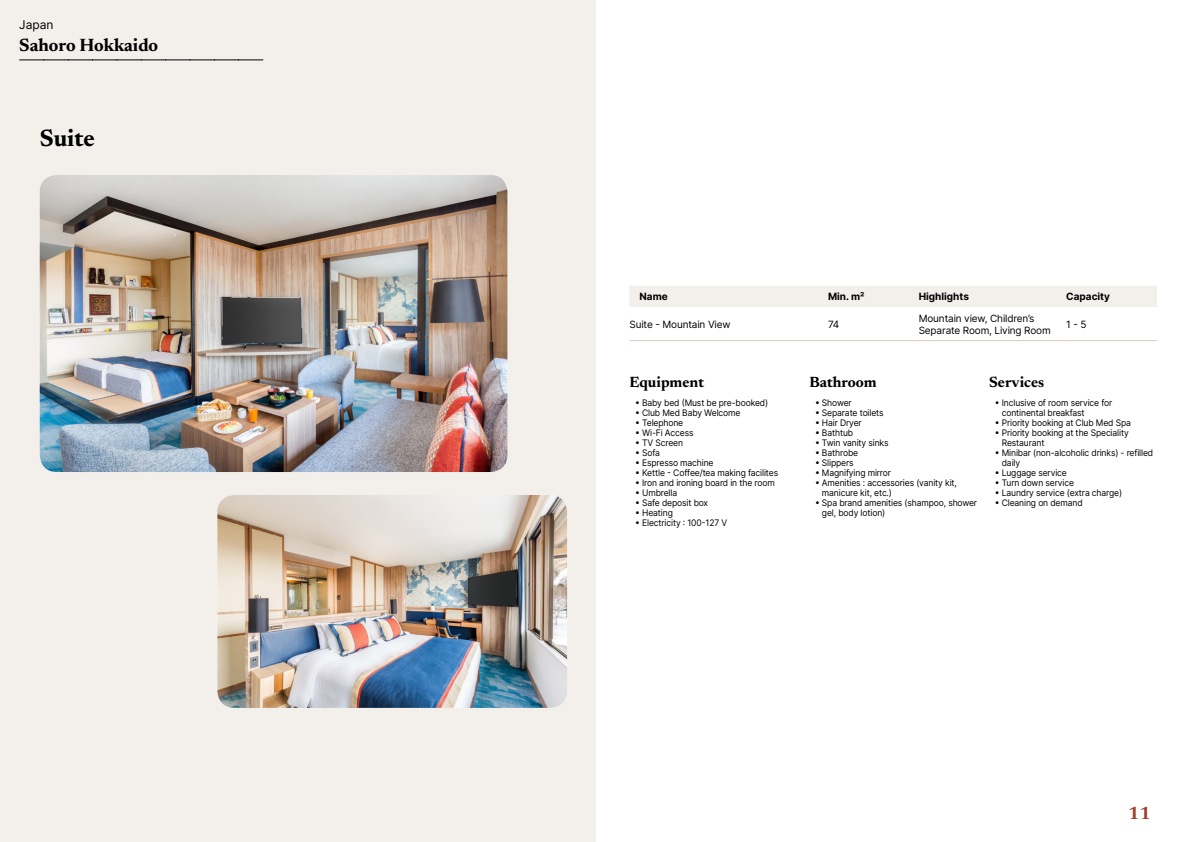
<style>
.page{position:relative;width:1191px;height:842px;background:#fff}
.page>*{position:absolute;margin:0;border:0;box-sizing:border-box;transform-origin:0 0}
.t1{font:700 24px "Newsreader 24 pt";color:#000}
.t2{font:700 18px "Newsreader 24 pt";color:#000}
.t3{font:700 18px "Newsreader 24 pt";color:#9d432c}
.t4{font:700 15px "Newsreader 24 pt";color:#000}
.t5{font:12px "Inter";color:#000}
.t6{font:10px/12px "Inter";letter-spacing:-.015em;color:#000}
.t7{font:700 10px "Inter";color:#000}
.t8{font:9px/10px "Inter";letter-spacing:-.015em;color:#000;scale:.95 1}
</style>
<div class="page">
<div style="left:0;top:0;width:595px;height:842px;background:#f3f0ec"></div>
<img style="left:40px;top:175px;width:467px;height:297px">
<img style="left:217px;top:495px;width:350px;height:213px">
<svg style="left:20px;top:60px;width:243px;height:1px"></svg>
<div style="left:630px;top:286px;width:527px;height:21px;background:#f3f0ec"></div>
<hr style="left:629px;top:340px;width:199px;height:1px;background:#d7cdc1">
<hr style="left:828px;top:340px;width:90px;height:1px;background:#d7cdc1">
<hr style="left:918px;top:340px;width:148px;height:1px;background:#d7cdc1">
<hr style="left:1066px;top:340px;width:91px;height:1px;background:#d7cdc1">
<h3 class="t5" style="left:19px;top:15px;width:36px">Japan</h3>
<h2 class="t2" style="left:19px;top:32px;width:140px">Sahoro Hokkaido</h2>
<h1 class="t1" style="left:40px;top:121px;width:57px">Suite</h1>
<p class="t7" style="left:639px;top:289px;width:30px">Name</p>
<p class="t7" style="left:828px;top:289px;width:38px">Min. m²</p>
<p class="t7" style="left:918px;top:289px;width:52px">Highlights</p>
<p class="t7" style="left:1066px;top:289px;width:45px">Capacity</p>
<p class="t6" style="left:629px;top:318px;width:103px">Suite - Mountain View</p>
<p class="t6" style="left:828px;top:318px;width:13px">74</p>
<p class="t6" style="left:918px;top:312px;width:133px">Mountain view, Children’s<br>Separate Room, Living Room</p>
<p class="t6" style="left:1066px;top:318px;width:22px">1 - 5</p>
<h3 class="t4" style="left:629px;top:372px;width:76px">Equipment</h3>
<p class="t8" style="left:635px;top:397px;width:141px">• Baby bed (Must be pre-booked)</p>
<p class="t8" style="left:635px;top:407px;width:112px">• Club Med Baby Welcome</p>
<p class="t8" style="left:635px;top:417px;width:52px">• Telephone</p>
<p class="t8" style="left:635px;top:427px;width:63px">• Wi-Fi Access</p>
<p class="t8" style="left:635px;top:437px;width:52px">• TV Screen</p>
<p class="t8" style="left:635px;top:447px;width:28px">• Sofa</p>
<p class="t8" style="left:635px;top:457px;width:84px">• Espresso machine</p>
<p class="t8" style="left:635px;top:467px;width:152px">• Kettle - Coffee/tea making facilites</p>
<p class="t8" style="left:635px;top:477px;width:148px">• Iron and ironing board in the room</p>
<p class="t8" style="left:635px;top:487px;width:46px">• Umbrella</p>
<p class="t8" style="left:635px;top:497px;width:78px">• Safe deposit box</p>
<p class="t8" style="left:635px;top:507px;width:41px">• Heating</p>
<p class="t8" style="left:635px;top:517px;width:98px">• Electricity : 100-127 V</p>
<h3 class="t4" style="left:809px;top:372px;width:69px">Bathroom</h3>
<p class="t8" style="left:815px;top:397px;width:40px">• Shower</p>
<p class="t8" style="left:815px;top:407px;width:74px">• Separate toilets</p>
<p class="t8" style="left:815px;top:417px;width:51px">• Hair Dryer</p>
<p class="t8" style="left:815px;top:427px;width:42px">• Bathtub</p>
<p class="t8" style="left:815px;top:437px;width:79px">• Twin vanity sinks</p>
<p class="t8" style="left:815px;top:447px;width:47px">• Bathrobe</p>
<p class="t8" style="left:815px;top:457px;width:42px">• Slippers</p>
<p class="t8" style="left:815px;top:467px;width:82px">• Magnifying mirror</p>
<p class="t8" style="left:822px;top:477px;width:144px;text-indent:-7px">• Amenities : accessories (vanity kit, manicure kit, etc.)</p>
<p class="t8" style="left:822px;top:497px;width:165px;text-indent:-7px">• Spa brand amenities (shampoo, shower gel, body lotion)</p>
<h3 class="t4" style="left:989px;top:372px;width:57px">Services</h3>
<p class="t8" style="left:1001px;top:397px;width:118px;text-indent:-7px">• Inclusive of room service for continental breakfast</p>
<p class="t8" style="left:994px;top:417px;width:145px">• Priority booking at Club Med Spa</p>
<p class="t8" style="left:1001px;top:427px;width:135px;text-indent:-7px">• Priority booking at the Speciality<br>Restaurant</p>
<p class="t8" style="left:1001px;top:447px;width:161px;text-indent:-7px">• Minibar (non-alcoholic drinks) - refilled daily</p>
<p class="t8" style="left:994px;top:467px;width:77px">• Luggage service</p>
<p class="t8" style="left:994px;top:477px;width:85px">• Turn down service</p>
<p class="t8" style="left:994px;top:487px;width:136px">• Laundry service (extra charge)</p>
<p class="t8" style="left:994px;top:497px;width:94px">• Cleaning on demand</p>
<h2 class="t3" style="left:1128px;top:800px;width:24px">11</h2>
</div>
